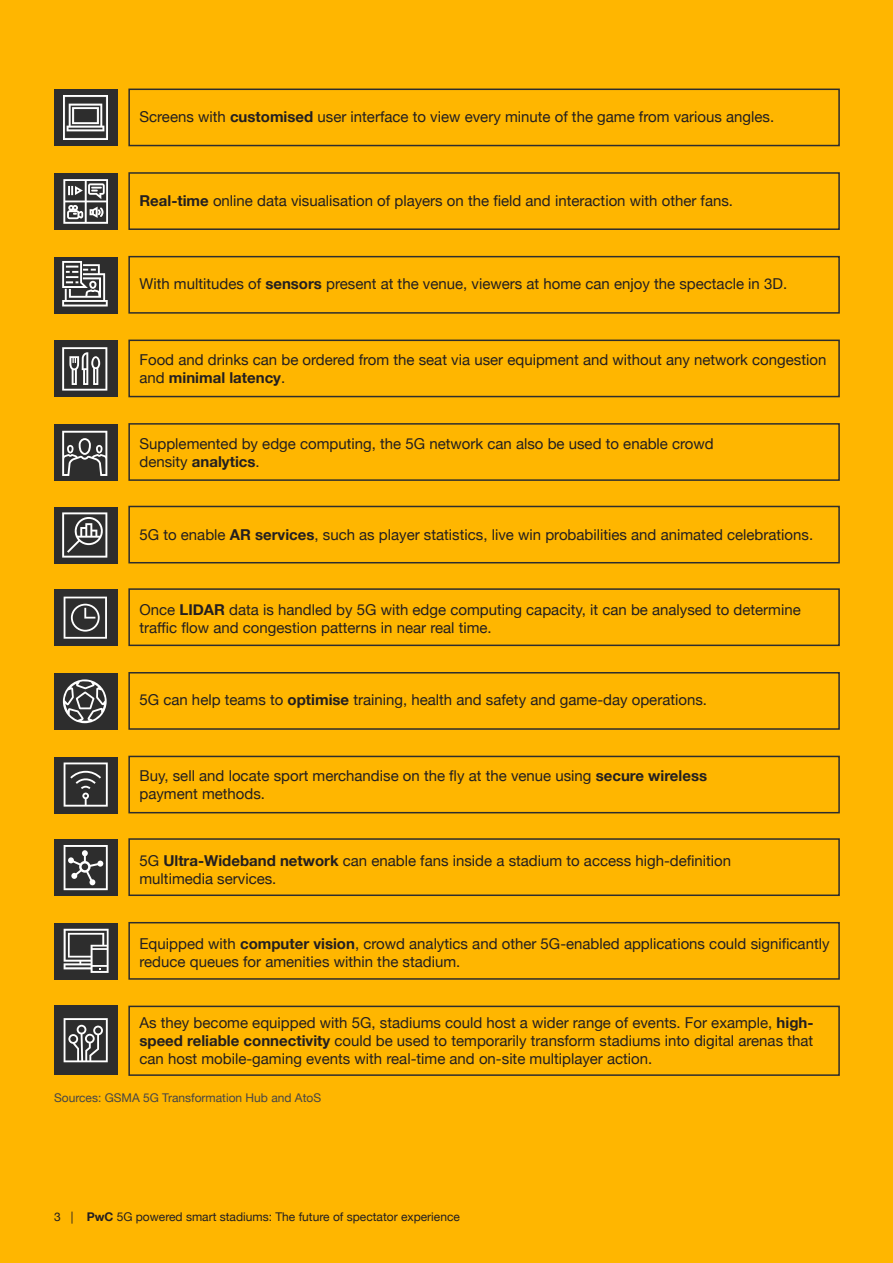
<style>
.page{position:relative;width:893px;height:1263px;background:#ffb600}
.page>*{position:absolute;margin:0;border:0;box-sizing:border-box;transform-origin:0 0}
.t1{font:15px/18px "Helvetica Neue";color:#231f20}
.Body{font:12px "Helvetica Neue";color:#231f20}
.t2{font:12px "Helvetica Neue";color:#464646}
.s1{font-weight:700}
</style>
<div class="page">
<div style="left:54px;top:89px;width:63px;height:57px;background:#2d2d2d"></div>
<div style="left:54px;top:173px;width:63px;height:57px;background:#2d2d2d"></div>
<div style="left:54px;top:257px;width:63px;height:57px;background:#2d2d2d"></div>
<div style="left:54px;top:340px;width:63px;height:57px;background:#2d2d2d"></div>
<div style="left:54px;top:424px;width:63px;height:57px;background:#2d2d2d"></div>
<div style="left:54px;top:507px;width:63px;height:56px;background:#2d2d2d"></div>
<div style="left:54px;top:589px;width:63px;height:57px;background:#2d2d2d"></div>
<div style="left:54px;top:673px;width:63px;height:57px;background:#2d2d2d"></div>
<div style="left:54px;top:756px;width:63px;height:57px;background:#2d2d2d"></div>
<div style="left:54px;top:839px;width:63px;height:57px;background:#2d2d2d"></div>
<div style="left:54px;top:923px;width:63px;height:57px;background:#2d2d2d"></div>
<div style="left:54px;top:1006px;width:63px;height:69px;background:#2d2d2d"></div>
<div style="left:128px;top:89px;width:712px;height:57px;border:2px solid #2d2d2d"></div>
<div style="left:128px;top:172px;width:712px;height:58px;border:2px solid #2d2d2d"></div>
<div style="left:128px;top:256px;width:712px;height:58px;border:2px solid #2d2d2d"></div>
<div style="left:128px;top:340px;width:712px;height:57px;border:2px solid #2d2d2d"></div>
<div style="left:128px;top:423px;width:712px;height:58px;border:2px solid #2d2d2d"></div>
<div style="left:128px;top:506px;width:712px;height:57px;border:2px solid #2d2d2d"></div>
<div style="left:128px;top:588px;width:712px;height:58px;border:2px solid #2d2d2d"></div>
<div style="left:128px;top:672px;width:712px;height:58px;border:2px solid #2d2d2d"></div>
<div style="left:128px;top:756px;width:712px;height:57px;border:2px solid #2d2d2d"></div>
<div style="left:128px;top:838px;width:712px;height:58px;border:2px solid #2d2d2d"></div>
<div style="left:128px;top:922px;width:712px;height:58px;border:2px solid #2d2d2d"></div>
<div style="left:128px;top:1006px;width:712px;height:70px;border:2px solid #2d2d2d"></div>
<img style="left:64px;top:96px;width:43px;height:43px">
<svg style="left:63px;top:179px;width:45px;height:45px"></svg>
<svg style="left:62px;top:261px;width:46px;height:45px"></svg>
<svg style="left:62px;top:347px;width:45px;height:44px"></svg>
<svg style="left:62px;top:431px;width:45px;height:45px"></svg>
<svg style="left:62px;top:512px;width:45px;height:46px"></svg>
<svg style="left:64px;top:1018px;width:44px;height:44px"></svg>
<svg style="left:64px;top:929px;width:45px;height:44px"></svg>
<svg style="left:64px;top:845px;width:44px;height:45px"></svg>
<svg style="left:64px;top:762px;width:44px;height:45px"></svg>
<svg style="left:63px;top:679px;width:44px;height:44px"></svg>
<svg style="left:64px;top:597px;width:43px;height:42px"></svg>
<p class="t1" style="left:139px;top:108px;width:636px">Screens with <span class="s1">customised</span> user interface to view every minute of the game from various angles.</p>
<p class="t1" style="left:139px;top:192px;width:595px"><span class="s1">Real-time</span> online data visualisation of players on the field and interaction with other fans.</p>
<p class="t1" style="left:139px;top:276px;width:649px">With multitudes of <span class="s1">sensors</span> present at the venue, viewers at home can enjoy the spectacle in 3D.</p>
<p class="t1" style="left:139px;top:351px;width:688px">Food and drinks can be ordered from the seat via user equipment and without any network congestion and <span class="s1">minimal latency</span>.</p>
<p class="t1" style="left:139px;top:436px;width:576px">Supplemented by edge computing, the 5G network can also be used to enable crowd density <span class="s1">analytics</span>.</p>
<p class="t1" style="left:139px;top:526px;width:675px">5G to enable <span class="s1">AR services</span>, such as player statistics, live win probabilities and animated celebrations.</p>
<p class="t1" style="left:139px;top:601px;width:663px">Once <span class="s1">LIDAR</span> data is handled by 5G with edge computing capacity, it can be analysed to determine traffic flow and congestion patterns in near real time.</p>
<p class="t1" style="left:139px;top:692px;width:569px">5G can help teams to <span class="s1">optimise</span> training, health and safety and game-day operations.</p>
<p class="t1" style="left:139px;top:767px;width:569px">Buy, sell and locate sport merchandise on the fly at the venue using <span class="s1">secure wireless </span>payment methods.</p>
<p class="t1" style="left:139px;top:852px;width:593px">5G <span class="s1">Ultra-Wideband network</span> can enable fans inside a stadium to access high-definition multimedia services.</p>
<p class="t1" style="left:139px;top:935px;width:692px">Equipped with <span class="s1">computer vision</span>, crowd analytics and other 5G-enabled applications could significantly reduce queues for amenities within the stadium.</p>
<p class="t1" style="left:139px;top:1015px;width:676px;text-align:justify">As they become equipped with 5G, stadiums could host a wider range of events. For example, <span class="s1">high&shy;speed reliable connectivity</span> could be used to temporarily transform stadiums into digital arenas that can host mobile-gaming events with real-time and on-site multiplayer action.</p>
<p class="t2" style="left:54px;top:1089px;width:269px">Sources: GSMA 5G Transformation Hub and AtoS</p>
<p class="Body" style="left:54px;top:1208px;width:407px">3 | <span class="s1">PwC</span> 5G powered smart stadiums: The future of spectator experience</p>
</div>
